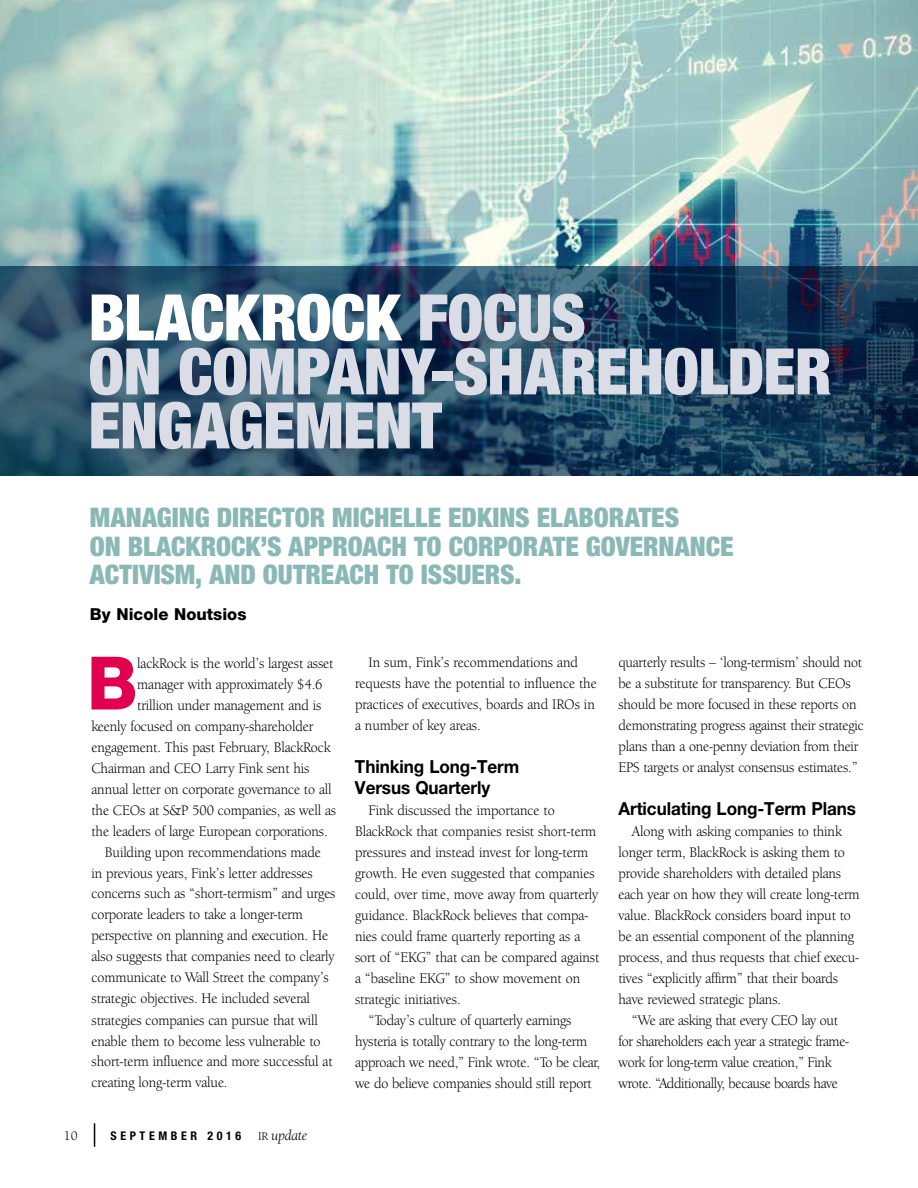
<style>
.page{position:relative;width:918px;height:1188px;background:#fff}
.page>*{position:absolute;margin:0;border:0;box-sizing:border-box;transform-origin:0 0}
.t1{font:800 73.8px "Helvetica Neue LT Pro";color:#e1004d;scale:.95 1}
.t2{font:900 condensed 64.2px/54px "Helvetica Neue LT Pro";letter-spacing:-.01em;color:#dadde6}
.t3{font:900 condensed 27px/28.5px "Helvetica Neue LT Pro";letter-spacing:-.005em;color:#89b8b5}
.t4{font:700 18px/21px "Helvetica Neue LT Pro";letter-spacing:-.005em;color:#000;scale:.95 1}
.t5{font:800 16.5px "Helvetica Neue LT Pro";color:#000}
.t6{font:15px/21px "Berkeley Oldstyle IT Cby BT";letter-spacing:-.005em;color:#000;scale:.95 1}
.t7{font:italic 15px "Berkeley Oldstyle IT Cby BT";letter-spacing:-.01em;color:#000}
.t8{font:13.5px "Berkeley Oldstyle IT Cby BT";color:#000}
.t9{font:700 condensed 12px "Helvetica Neue LT Pro";letter-spacing:.3em;color:#000}
.s1{color:#fff}
.s2{font-style:normal;font-size:12px}
</style>
<div class="page">
<svg style="left:94px;top:1123px;width:1px;height:24px"></svg>
<img style="left:0;top:0;width:918px;height:266px">
<svg style="left:0;top:266px;width:918px;height:210px;background:#244761"></svg>
<h2 class="t2" style="left:88px;top:290px;width:745px"><span class="s1">BLACKROCK</span> FOCUS<br>ON COMPANY-SHAREHOLDER<br>ENGAGEMENT</h2>
<h3 class="t3" style="left:90px;top:503px;width:645px">MANAGING DIRECTOR MICHELLE EDKINS ELABORATES<br>ON BLACKROCK’S APPROACH TO CORPORATE GOVERNANCE<br>ACTIVISM, AND OUTREACH TO ISSUERS.</h3>
<p class="t5" style="left:90px;top:605px;width:158px">By Nicole Noutsios</p>
<h1 class="t1" style="left:87px;top:639px;width:55px">B</h1>
<p class="t6" style="left:137px;top:652px;width:208px">lackRock is the world’s largest asset</p>
<p class="t6" style="left:355px;top:652px;width:256px;text-indent:13px">In sum, Fink’s recommendations and requests have the potential to influence the practices of executives, boards and IROs in a number of key areas.</p>
<p class="t4" style="left:355px;top:755px;width:174px">Thinking Long-Term<br>Versus Quarterly</p>
<p class="t6" style="left:368px;top:799px;width:198px">Fink discussed the importance to</p>
<p class="t6" style="left:355px;top:820px;width:256px">BlackRock that companies resist short-term</p>
<p class="t6" style="left:355px;top:841px;width:247px">pressures and instead invest for long-term</p>
<p class="t6" style="left:355px;top:862px;width:254px">growth. He even suggested that companies</p>
<p class="t6" style="left:355px;top:883px;width:258px">could, over time, move away from quarterly</p>
<p class="t6" style="left:355px;top:904px;width:247px">guidance. BlackRock believes that compa-</p>
<p class="t6" style="left:355px;top:925px;width:239px">nies could frame quarterly reporting as a</p>
<p class="t6" style="left:355px;top:946px;width:259px">sort of “EKG” that can be compared against</p>
<p class="t6" style="left:355px;top:967px;width:239px">a “baseline EKG” to show movement on</p>
<p class="t6" style="left:355px;top:988px;width:113px">strategic initiatives.</p>
<p class="t6" style="left:368px;top:1009px;width:215px">“Today’s culture of quarterly earnings</p>
<p class="t6" style="left:355px;top:1030px;width:246px">hysteria is totally contrary to the long-term</p>
<p class="t6" style="left:355px;top:1051px;width:259px">approach we need,” Fink wrote. “To be clear,</p>
<p class="t6" style="left:355px;top:1072px;width:251px">we do believe companies should still report</p>
<p class="t6" style="left:619px;top:652px;width:260px">quarterly results – ‘long-termism’ should not be a substitute for transparency. But CEOs should be more focused in these reports on demonstrating progress against their strategic plans than a one-penny deviation from their EPS targets or analyst consensus estimates.”</p>
<p class="t4" style="left:618px;top:797px;width:252px">Articulating Long-Term Plans</p>
<p class="t6" style="left:619px;top:820px;width:255px;text-indent:13px">Along with asking companies to think longer term, BlackRock is asking them to provide shareholders with detailed plans each year on how they will create long-term value. BlackRock considers board input to be an essential component of the planning process, and thus requests that chief execu&shy;tives “explicitly affirm” that their boards have reviewed strategic plans.</p>
<p class="t6" style="left:619px;top:1009px;width:244px;text-indent:13px">“We are asking that every CEO lay out for shareholders each year a strategic frame&shy;work for long-term value creation,” Fink wrote. “Additionally, because boards have</p>
<p class="t6" style="left:137px;top:673px;width:197px">manager with approximately $4.6</p>
<p class="t6" style="left:137px;top:694px;width:195px">trillion under management and is</p>
<p class="t6" style="left:92px;top:715px;width:235px">keenly focused on company-shareholder</p>
<p class="t6" style="left:92px;top:736px;width:253px">engagement. This past February, BlackRock</p>
<p class="t6" style="left:92px;top:757px;width:231px">Chairman and CEO Larry Fink sent his</p>
<p class="t6" style="left:92px;top:778px;width:254px">annual letter on corporate governance to all</p>
<p class="t6" style="left:92px;top:799px;width:259px">the CEOs at S&amp;P 500 companies, as well as</p>
<p class="t6" style="left:92px;top:820px;width:250px">the leaders of large European corporations.</p>
<p class="t6" style="left:105px;top:841px;width:229px">Building upon recommendations made</p>
<p class="t6" style="left:92px;top:862px;width:234px">in previous years, Fink’s letter addresses</p>
<p class="t6" style="left:92px;top:883px;width:258px">concerns such as “short-termism” and urges</p>
<p class="t6" style="left:92px;top:904px;width:224px">corporate leaders to take a longer-term</p>
<p class="t6" style="left:92px;top:925px;width:251px">perspective on planning and execution. He</p>
<p class="t6" style="left:92px;top:946px;width:257px">also suggests that companies need to clearly</p>
<p class="t6" style="left:92px;top:967px;width:251px">communicate to Wall Street the company’s</p>
<p class="t6" style="left:92px;top:988px;width:231px">strategic objectives. He included several</p>
<p class="t6" style="left:92px;top:1009px;width:240px">strategies companies can pursue that will</p>
<p class="t6" style="left:92px;top:1030px;width:243px">enable them to become less vulnerable to</p>
<p class="t6" style="left:92px;top:1051px;width:255px">short-term influence and more successful at</p>
<p class="t6" style="left:92px;top:1072px;width:145px">creating long-term value.</p>
<p class="t8" style="left:64px;top:1128px;width:15px">10</p>
<p class="t9" style="left:111px;top:1128px;width:132px">SEPTEMBER 2016</p>
<p class="t7" style="left:258px;top:1126px;width:51px"><span class="s2">IR</span> update</p>
</div>
